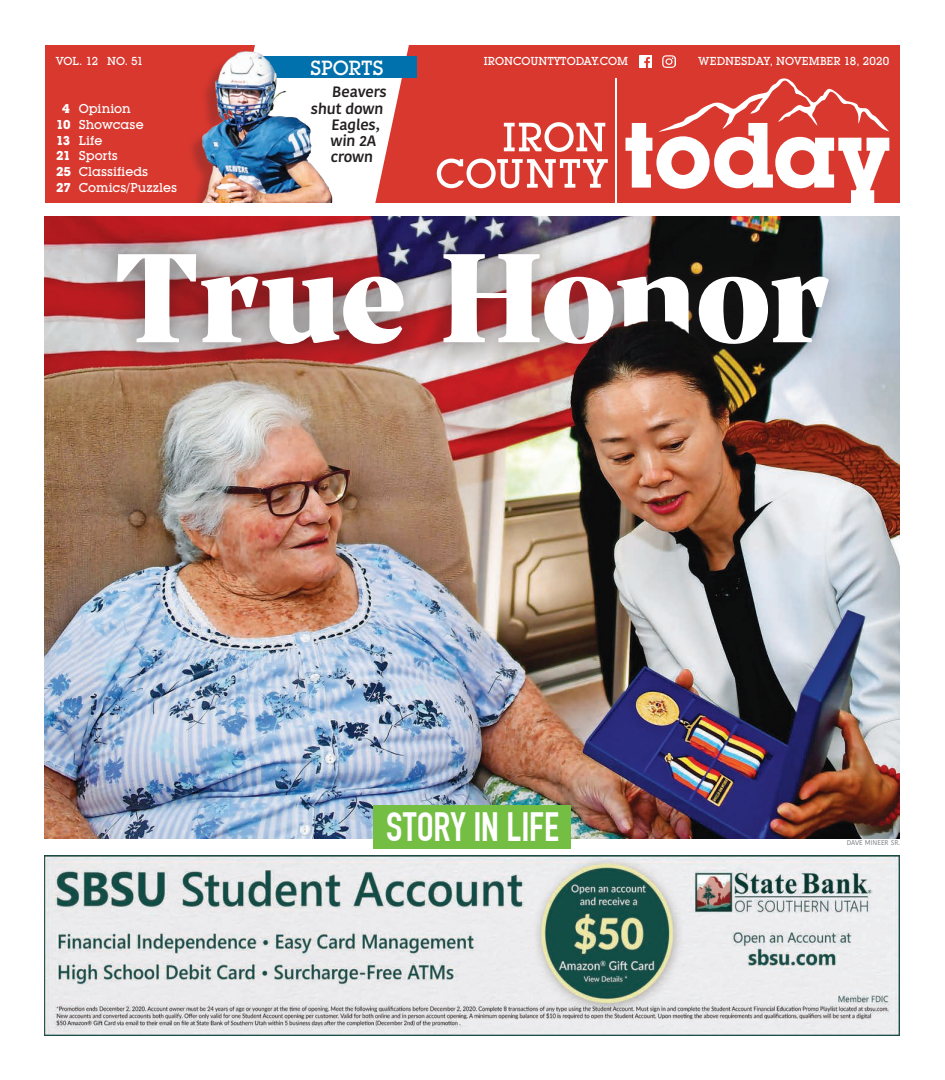
<style>
.page{position:relative;width:945px;height:1080px;background:#fff}
.page>*{position:absolute;margin:0;border:0;box-sizing:border-box;transform-origin:0 0}
.t1{font:900 136.12px "Prospectus M";letter-spacing:-.015em;color:#fff}
.t2{font:700 40px "DIN Condensed";color:#fff}
.t3{font:500 20.12px "Lubalin Graph IT Cby BT";letter-spacing:-.015em;color:#fff}
.t4{font:600 15px "Kohinoor Bangla";color:#231f20}
.t5{font:500 12.62px/15.8px "Lubalin Graph IT Cby BT";color:#fff}
.t6{font:500 11.38px "Lubalin Graph IT Cby BT";color:#fff}
.t7{font:6.88px "Kohinoor Devanagari";color:#76787b}
.s1{font-weight:700}
</style>
<div class="page">
<div style="left:45px;top:45px;width:855px;height:158px;background:#d9382f"></div>
<svg style="left:640px;top:56px;width:12px;height:12px"></svg>
<svg style="left:663px;top:56px;width:12px;height:12px"></svg>
<hr style="left:616px;top:78px;width:1px;height:125px;background:#fff">
<svg style="left:504px;top:122px;width:101px;height:30px"></svg>
<svg style="left:437px;top:159px;width:171px;height:29px"></svg>
<svg style="left:626px;top:78px;width:263px;height:125px"></svg>
<svg style="left:338px;top:45px;width:71px;height:158px"></svg>
<div style="left:249px;top:56px;width:168px;height:22px;background:#0071ad"></div>
<img style="left:45px;top:855px;width:855px;height:180px">
<img style="left:45px;top:216px;width:855px;height:623px">
<img style="left:191px;top:45px;width:147px;height:158px">
<div style="left:374px;top:805px;width:197px;height:44px;background:#74bf43"></div>
<div style="left:87px;top:223px;width:771px;height:151px;background:#231f20;opacity:.35"></div>
<img style="left:450px;top:303px;width:367px;height:134px">
<p class="t6" style="left:56px;top:54px;width:89px">VOL. 12 NO. 51</p>
<p class="t6" style="left:484px;top:54px;width:146px">IRONCOUNTYTODAY.COM</p>
<p class="t6" style="left:699px;top:54px;width:192px">WEDNESDAY, NOVEMBER 18, 2020</p>
<p class="t5" style="left:56px;top:100px;width:123px;text-indent:6px"><span class="s1">4</span> OPINION<br><span class="s1">10</span> SHOWCASE<br><span class="s1">13</span> LIFE<br><span class="s1">21</span> SPORTS<br><span class="s1">25</span> CLASSIFIEDS<br><span class="s1">27</span> COMICS/PUZZLES</p>
<h3 class="t3" style="left:310px;top:55px;width:75px">SPORTS</h3>
<p class="t4" style="left:332px;top:80px;width:58px">Beavers</p>
<p class="t4" style="left:311px;top:96px;width:76px">shut down</p>
<p class="t4" style="left:331px;top:112px;width:52px">Eagles,</p>
<p class="t4" style="left:330px;top:128px;width:49px">win 2A</p>
<p class="t4" style="left:331px;top:145px;width:45px">crown</p>
<h1 class="t1" style="left:115px;top:191px;width:717px">True Honor</h1>
<h2 class="t2" style="left:386px;top:804px;width:174px">STORY IN LIFE</h2>
<p class="t7" style="left:847px;top:839px;width:55px">DAVE MINEER SR.</p>
</div>
